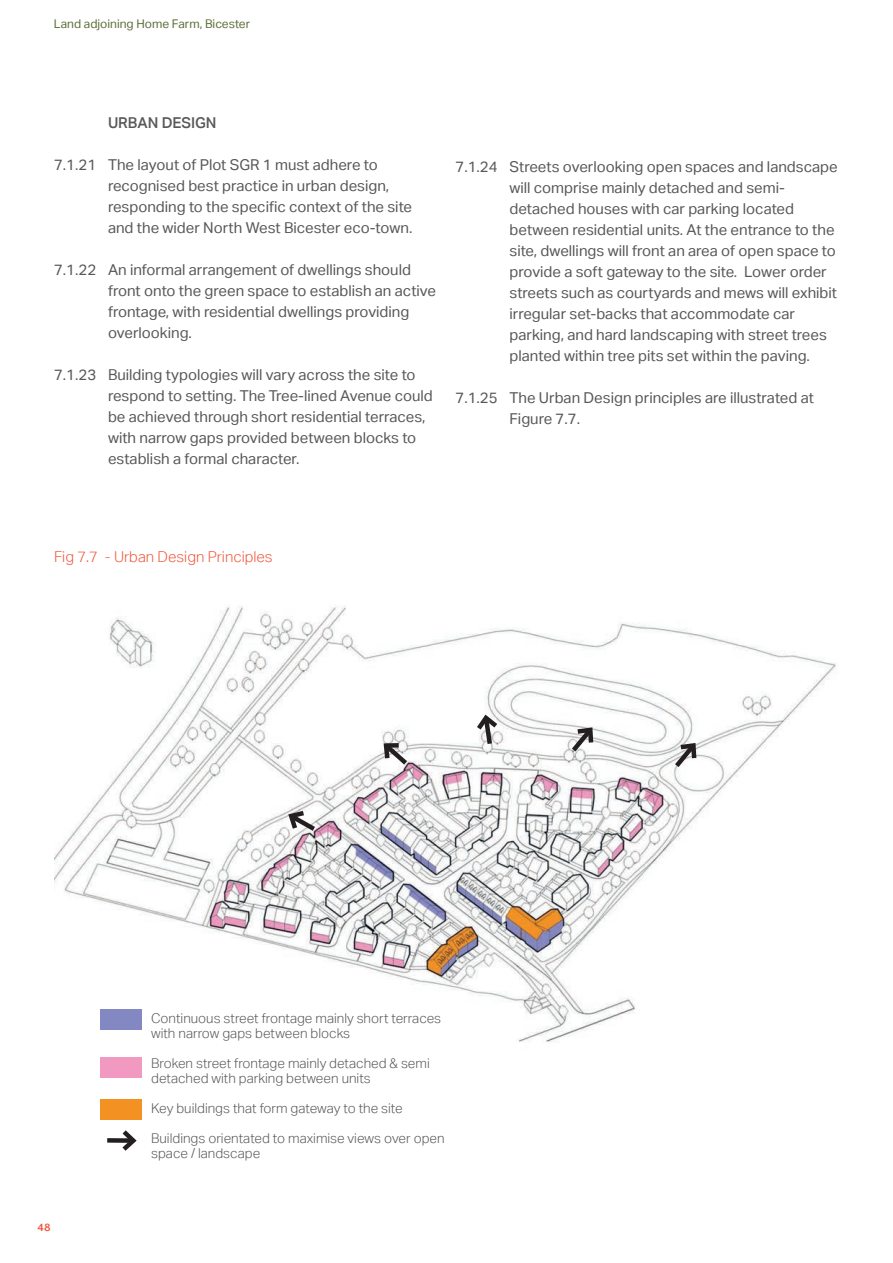
<style>
.page{position:relative;width:893px;height:1263px;background:#fff}
.page>*{position:absolute;margin:0;border:0;box-sizing:border-box;transform-origin:0 0}
.t1{font:15px/21px "Aktiv Grotesk";color:#57585a}
.t2{font:300 15px "Aktiv Grotesk";color:#f0563b}
.t3{font:500 15px "Aktiv Grotesk";color:#57585a}
.t4{font:300 13.5px/15px "Aktiv Grotesk";color:#57585a}
.t5{font:12px "Aktiv Grotesk";color:#5d6f39}
.t6{font:700 12px "Mr Eaves XL San OT";color:#f0563b}
</style>
<div class="page">
<img style="left:54px;top:606px;width:782px;height:472px">
<div style="left:100px;top:1009px;width:42px;height:20px;background:#8388c2"></div>
<div style="left:100px;top:1057px;width:42px;height:20px;background:#f299c2"></div>
<div style="left:100px;top:1100px;width:42px;height:20px;background:#f39223"></div>
<svg style="left:670px;top:739px;width:30px;height:33px"></svg>
<svg style="left:567px;top:723px;width:30px;height:33px"></svg>
<svg style="left:473px;top:711px;width:29px;height:38px"></svg>
<svg style="left:380px;top:739px;width:32px;height:30px"></svg>
<svg style="left:285px;top:808px;width:35px;height:27px"></svg>
<div style="left:107px;top:1138px;width:26px;height:5px;background:#231f20"></div>
<svg style="left:118px;top:1130px;width:19px;height:21px"></svg>
<p class="t5" style="left:54px;top:17px;width:198px">Land adjoining Home Farm, Bicester</p>
<p class="t3" style="left:108px;top:113px;width:110px">URBAN DESIGN</p>
<p class="t1" style="left:108px;top:154px;width:306px;text-indent:-54px">7.1.21 The layout of Plot SGR 1 must adhere to recognised best practice in urban design, responding to the specific context of the site and the wider North West Bicester eco-town.</p>
<p class="t1" style="left:108px;top:259px;width:330px;text-indent:-54px">7.1.22 An informal arrangement of dwellings should front onto the green space to establish an active frontage, with residential dwellings providing overlooking.</p>
<p class="t1" style="left:108px;top:364px;width:326px;text-indent:-54px">7.1.23 Building typologies will vary across the site to respond to setting. The Tree-lined Avenue could be achieved through short residential terraces, with narrow gaps provided between blocks to establish a formal character.</p>
<p class="t1" style="left:509px;top:156px;width:330px;text-indent:-54px">7.1.24 Streets overlooking open spaces and landscape will comprise mainly detached and semi&shy;detached houses with car parking located between residential units. At the entrance to the site, dwellings will front an area of open space to provide a soft gateway to the site. Lower order streets such as courtyards and mews will exhibit irregular set-backs that accommodate car parking, and hard landscaping with street trees planted within tree pits set within the paving.</p>
<p class="t1" style="left:509px;top:387px;width:306px;text-indent:-54px">7.1.25 The Urban Design principles are illustrated at<br>Figure 7.7.</p>
<p class="t2" style="left:54px;top:549px;width:220px">Fig 7.7 - Urban Design Principles</p>
<p class="t6" style="left:38px;top:1221px;width:15px">48</p>
<p class="t4" style="left:151px;top:1011px;width:292px">Continuous street frontage mainly short terraces with narrow gaps between blocks</p>
<p class="t4" style="left:151px;top:1056px;width:280px">Broken street frontage mainly detached &amp; semi detached with parking between units</p>
<p class="t4" style="left:151px;top:1101px;width:253px">Key buildings that form gateway to the site</p>
<p class="t4" style="left:151px;top:1131px;width:295px">Buildings orientated to maximise views over open space / landscape</p>
</div>
